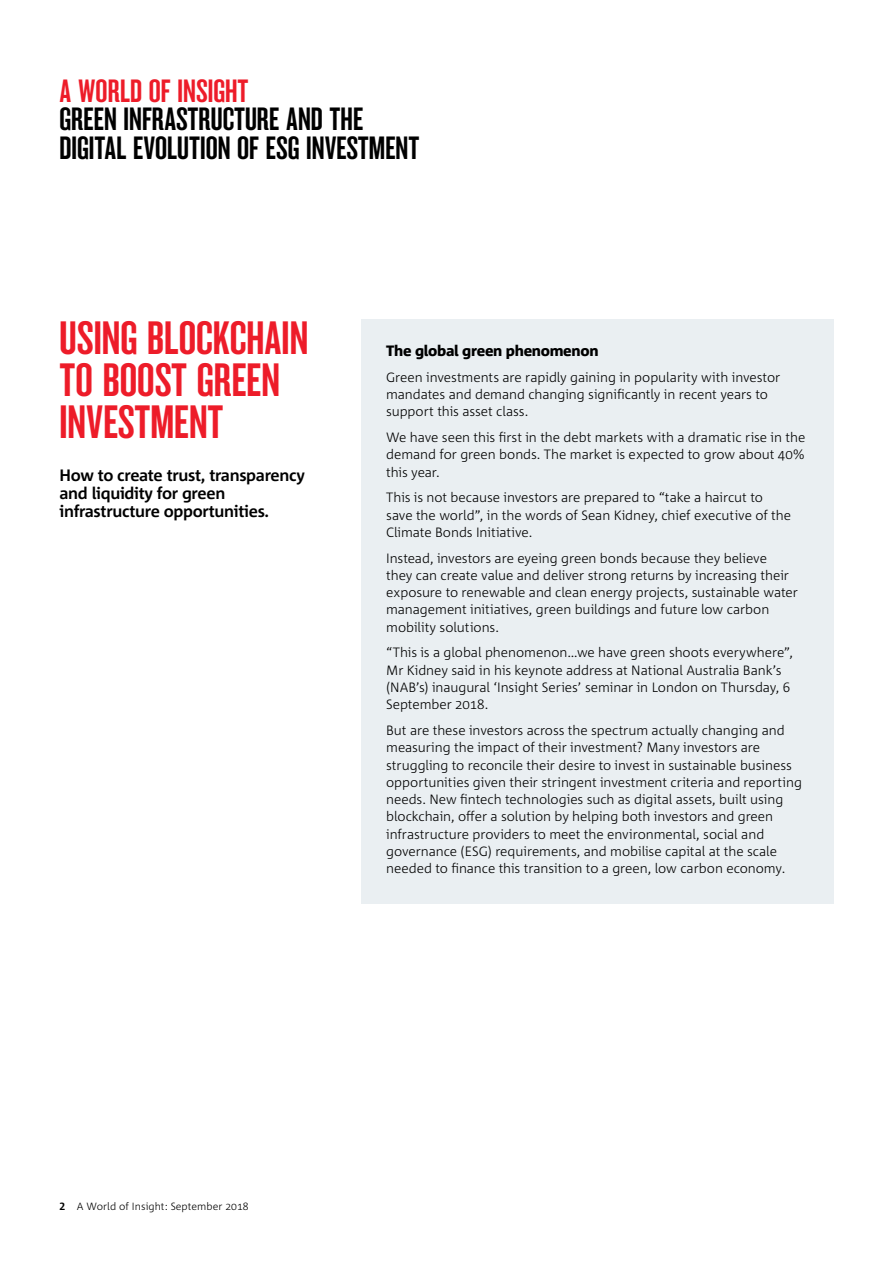
<style>
.page{position:relative;width:893px;height:1263px;background:#fff}
.page>*{position:absolute;margin:0;border:0;box-sizing:border-box;transform-origin:0 0}
.t1{font:43.5px/42px "NAB Impact";color:#ed1c29}
.t2{font:30px "NAB Impact";color:#000}
.t3{font:30px "NAB Impact";color:#ed1c29}
.t4{font:700 16.5px/18px "Corpid C1";letter-spacing:-.02em;color:#000}
.t5{font:800 15px "Corpid C1";letter-spacing:-.02em;color:#000}
.t6{font:300 13.5px/17.2px "Corpid C1";letter-spacing:-.005em;color:#000}
.t7{font:300 10.5px "Corpid C1";letter-spacing:.005em;color:#000}
.s1{font-weight:700}
</style>
<div class="page">
<div style="left:361px;top:319px;width:472px;height:585px;background:#eaeff2"></div>
<h2 class="t3" style="left:60px;top:78px;width:190px">A WORLD OF INSIGHT</h2>
<h2 class="t2" style="left:60px;top:106px;width:76px">GREEN INFRASTR</h2>
<h2 class="t2" style="left:211px;top:106px;width:154px">UCTURE AND THE</h2>
<h2 class="t2" style="left:60px;top:135px;width:11px">DIGITAL</h2>
<h2 class="t2" style="left:133px;top:135px;width:67px">EVOLUTION</h2>
<h2 class="t2" style="left:237px;top:135px;width:184px">OF ESG INVESTMENT</h2>
<h1 class="t1" style="left:60px;top:320px;width:250px">USING BLOCKCHAIN<br>TO BOOST GREEN<br>INVESTMENT</h1>
<p class="t4" style="left:60px;top:466px;width:247px">How to create trust, transparency and liquidity for green infrastructure opportunities.</p>
<p class="t5" style="left:386px;top:341px;width:214px">The global green phenomenon</p>
<p class="t6" style="left:386px;top:368px;width:396px">Green investments are rapidly gaining in popularity with investor mandates and demand changing significantly in recent years to support this asset class.</p>
<p class="t6" style="left:386px;top:428px;width:421px;text-align:justify">We have seen this first in the debt markets with a dramatic rise in the demand for green bonds. The market is expected to grow about 40% this year.</p>
<p class="t6" style="left:386px;top:489px;width:406px">This is not because investors are prepared to “take a haircut to save the world”, in the words of Sean Kidney, chief executive of the<br>Climate Bonds Initiative.</p>
<p class="t6" style="left:386px;top:549px;width:413px">Instead, investors are eyeing green bonds because they believe<br>they can create value and deliver strong returns by increasing their exposure to renewable and clean energy projects, sustainable water management initiatives, green buildings and future low carbon mobility solutions.</p>
<p class="t6" style="left:386px;top:644px;width:408px">“This is a global phenomenon…we have green shoots everywhere”, Mr Kidney said in his keynote address at National Australia Bank’s (NAB’s) inaugural ‘Insight Series’ seminar in London on Thursday, 6<br>September 2018.</p>
<p class="t6" style="left:386px;top:721px;width:417px">But are these investors across the spectrum actually changing and measuring the impact of their investment? Many investors are struggling to reconcile their desire to invest in sustainable business opportunities given their stringent investment criteria and reporting needs. New fintech technologies such as digital assets, built using blockchain, offer a solution by helping both investors and green infrastructure providers to meet the environmental, social and governance (ESG) requirements, and mobilise capital at the scale needed to finance this transition to a green, low carbon economy.</p>
<p class="t7" style="left:60px;top:1199px;width:191px"><span class="s1">2</span> A World of Insight: September 2018</p>
</div>
